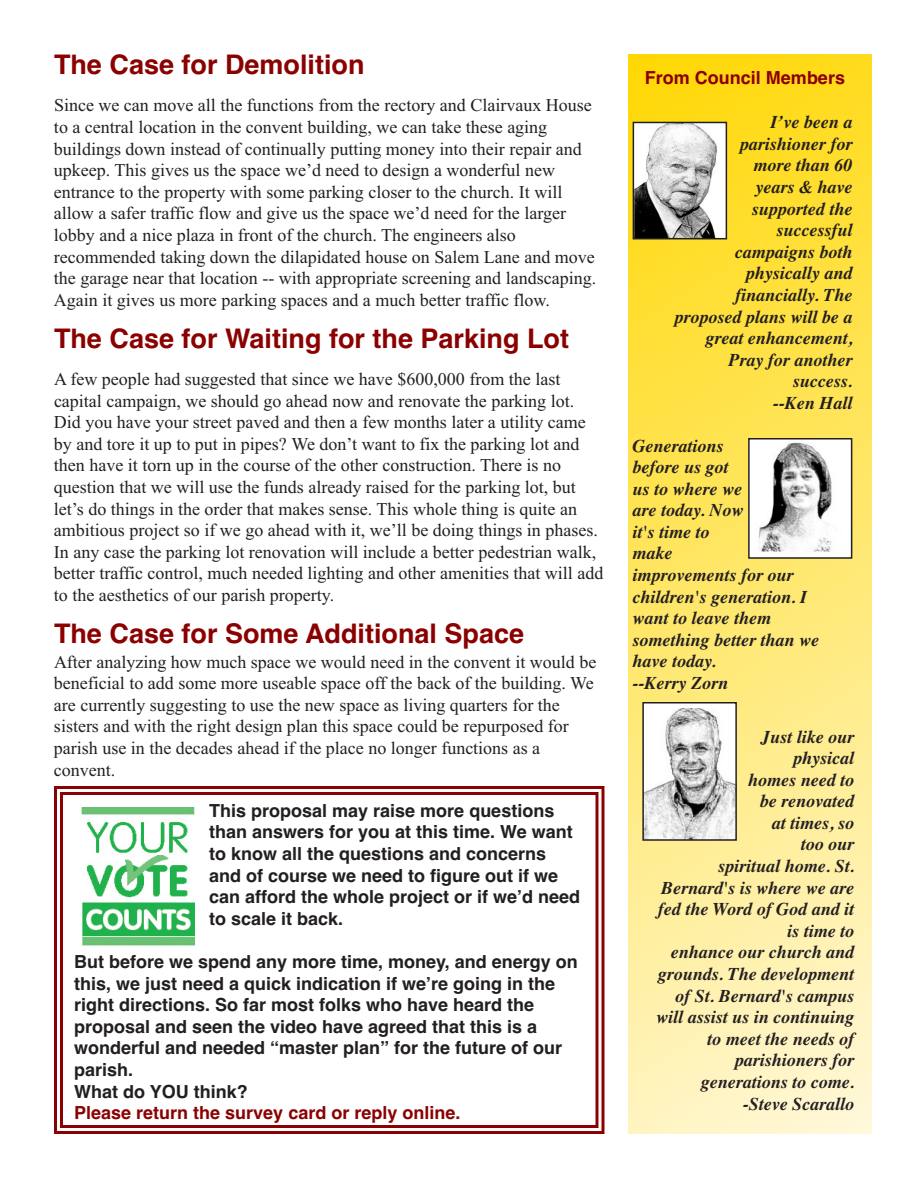
<style>
.page{position:relative;width:918px;height:1188px;background:#fff}
.page>*{position:absolute;margin:0;border:0;box-sizing:border-box;transform-origin:0 0}
.t1{font:700 27px "Helvetica";color:#8b0000}
.t2{font:18px/21.6px "Times New Roman";color:#231f20}
.t3{font:italic 700 18px/21.6px "Times";color:#231f20;text-align:right}
.t4{font:700 18px/21.6px "Helvetica";color:#231f20}
.t5{font:700 18px "Helvetica";color:#8b0000}
</style>
<div class="page">
<div style="left:628px;top:54px;width:243px;height:1080px;background:linear-gradient(to bottom,#fed911,#fff6ce)"></div>
<div style="left:633px;top:122px;width:93px;height:117px;background:#fff"></div>
<img style="left:636px;top:125px;width:81px;height:111px">
<div style="left:633px;top:122px;width:94px;height:117px;border:2px solid #231f20"></div>
<img style="left:751px;top:441px;width:96px;height:115px">
<div style="left:748px;top:438px;width:104px;height:121px;border:2px solid #231f20"></div>
<div style="left:643px;top:703px;width:93px;height:137px;background:#fff"></div>
<img style="left:645px;top:708px;width:89px;height:130px">
<div style="left:642px;top:702px;width:95px;height:139px;border:2px solid #231f20"></div>
<div style="left:54px;top:786px;width:550px;height:348px;border:3px solid #8b0000"></div>
<div style="left:60px;top:792px;width:539px;height:336px;border:3px solid #8b0000"></div>
<img style="left:81px;top:807px;width:114px;height:139px">
<h1 class="t1" style="left:54px;top:43px;width:312px">The Case for Demolition</h1>
<p class="t2" style="left:54px;top:94px;width:544px">Since we can move all the functions from the rectory and Clairvaux House to a central location in the convent building, we can take these aging buildings down instead of continually putting money into their repair and upkeep. This gives us the space we’d need to design a wonderful new entrance to the property with some parking closer to the church. It will allow a safer traffic flow and give us the space we’d need for the larger lobby and a nice plaza in front of the church. The engineers also recommended taking down the dilapidated house on Salem Lane and move the garage near that location -- with appropriate screening and landscaping.<br>Again it gives us more parking spaces and a much better traffic flow.</p>
<h1 class="t1" style="left:54px;top:317px;width:517px">The Case for Waiting for the Parking Lot</h1>
<p class="t2" style="left:54px;top:368px;width:551px">A few people had suggested that since we have $600,000 from the last capital campaign, we should go ahead now and renovate the parking lot.<br>Did you have your street paved and then a few months later a utility came by and tore it up to put in pipes? We don’t want to fix the parking lot and then have it torn up in the course of the other construction. There is no question that we will use the funds already raised for the parking lot, but let’s do things in the order that makes sense. This whole thing is quite an ambitious project so if we go ahead with it, we’ll be doing things in phases.<br>In any case the parking lot renovation will include a better pedestrian walk, better traffic control, much needed lighting and other amenities that will add to the aesthetics of our parish property.</p>
<h1 class="t1" style="left:54px;top:612px;width:472px">The Case for Some Additional Space</h1>
<p class="t2" style="left:54px;top:651px;width:544px">After analyzing how much space we would need in the convent it would be beneficial to add some more useable space off the back of the building. We are currently suggesting to use the new space as living quarters for the sisters and with the right design plan this space could be repurposed for parish use in the decades ahead if the place no longer functions as a convent.</p>
<p class="t4" style="left:209px;top:800px;width:373px">This proposal may raise more questions than answers for you at this time. We want to know all the questions and concerns and of course we need to figure out if we can afford the whole project or if we’d need to scale it back.</p>
<p class="t4" style="left:74px;top:951px;width:505px">But before we spend any more time, money, and energy on this, we just need a quick indication if we’re going in the right directions. So far most folks who have heard the proposal and seen the video have agreed that this is a wonderful and needed “master plan” for the future of our parish.<br>What do YOU think?</p>
<p class="t5" style="left:74px;top:1098px;width:388px">Please return the survey card or reply online.</p>
<p class="t5" style="left:645px;top:63px;width:202px">From Council Members</p>
<p class="t3" style="left:674px;top:110px;width:180px">I’ve been a<br>parishioner for<br>more than 60<br>years &amp; have<br>supported the successful<br>campaigns both physically and financially. The proposed plans will be a great enhancement,<br>Pray for another success.<br>--Ken Hall</p>
<p class="t3" style="left:633px;top:433px;width:188px;text-align:left">Generations<br>before us got<br>us to where we<br>are today. Now<br>it's time to<br>make<br>improvements for our children's generation. I want to leave them something better than we have today.<br>--Kerry Zorn</p>
<p class="t3" style="left:656px;top:724px;width:200px">Just like our<br>physical<br>homes need to<br>be renovated<br>at times, so<br>too our<br>spiritual home. St.<br>Bernard's is where we are fed the Word of God and it is time to<br>enhance our church and grounds. The development of St. Bernard's campus will assist us in continuing to meet the needs of parishioners for generations to come. -Steve Scarallo</p>
</div>
